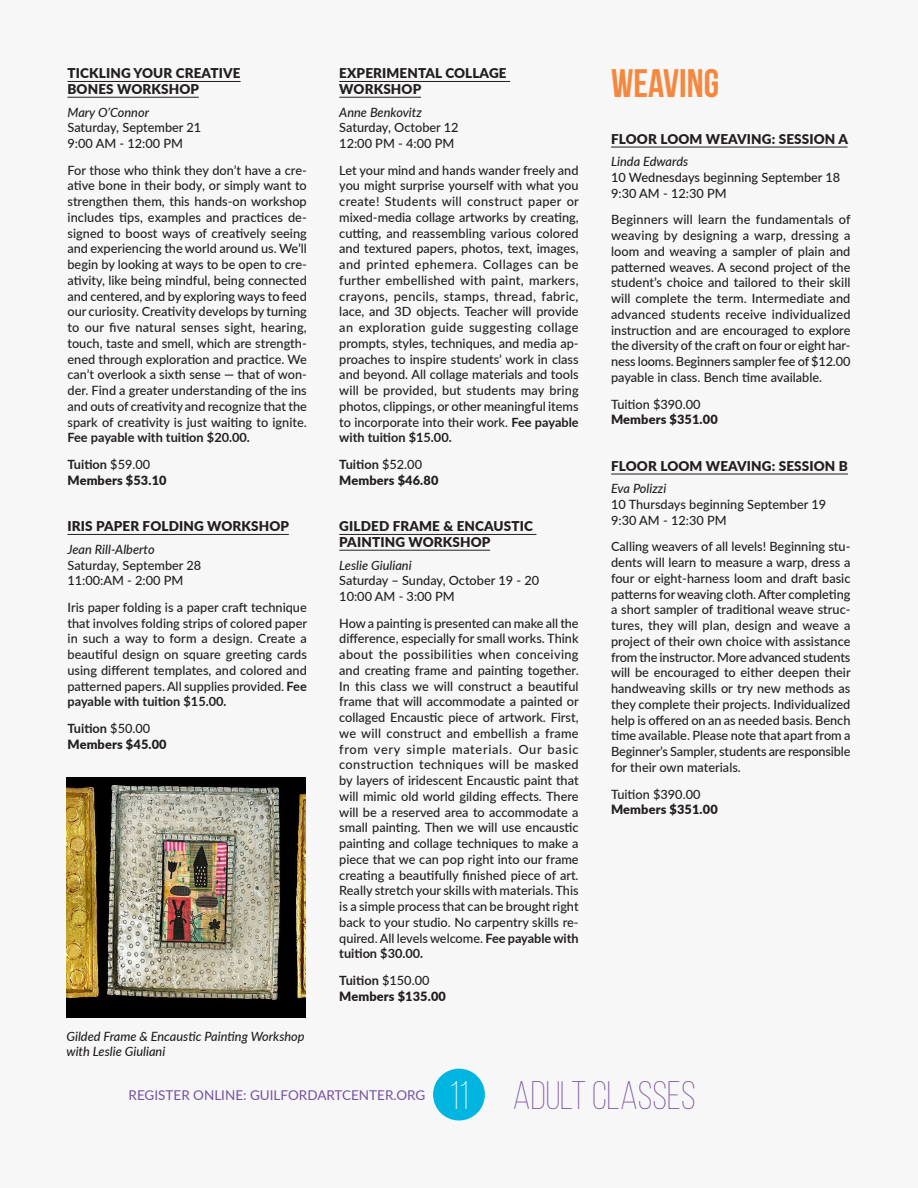
<style>
.page{position:relative;width:918px;height:1188px;background:#f7f7f8}
.page>*{position:absolute;margin:0;border:0;box-sizing:border-box;transform-origin:0 0}
.t1{font:300 39.75px "Bebas Neue";color:#7650a0}
.Category{font:700 39.75px "Bebas Neue";color:#f5883f}
.Class_Title{font:900 13.5px/15.8px "Lato";letter-spacing:.01em;color:#231f20}
.t2{font:13.5px "Lato";color:#7650a0}
.Class_Description{font:500 12.75px/15.8px "Lato";color:#231f20;text-align:justify}
.Class_DayTime{font:500 12.75px "Lato";color:#231f20}
.Class_Instructor{font:italic 500 12.75px/15.8px "Lato";color:#231f20}
.Member_Price{font:900 12.75px "Lato";letter-spacing:.01em;color:#231f20}
.Class_Description-2{font:700 12.75px "Lato";color:#231f20}
.s1{font-weight:700}
.s2{font-weight:500}
.s3{color:#fff}
</style>
<div class="page">
<div style="left:433px;top:1069px;width:52px;height:51px;background:#00b5df;border-radius:50%"></div>
<hr style="left:68px;top:81px;width:173px;height:1px;background:#231f20">
<hr style="left:68px;top:97px;width:131px;height:1px;background:#231f20">
<hr style="left:68px;top:534px;width:221px;height:1px;background:#231f20">
<hr style="left:339px;top:81px;width:171px;height:1px;background:#231f20">
<hr style="left:339px;top:97px;width:82px;height:1px;background:#231f20">
<hr style="left:339px;top:534px;width:197px;height:1px;background:#231f20">
<hr style="left:339px;top:550px;width:151px;height:1px;background:#231f20">
<img style="left:66px;top:778px;width:240px;height:239px">
<hr style="left:611px;top:147px;width:237px;height:1px;background:#231f20">
<hr style="left:611px;top:474px;width:237px;height:1px;background:#231f20">
<p class="Class_Title" style="left:68px;top:65px;width:175px">TICKLING YOUR CREATIVE<br>BONES WORKSHOP</p>
<p class="Class_Instructor" style="left:68px;top:104px;width:83px">Mary O’Connor</p>
<p class="Class_DayTime" style="left:68px;top:119px;width:135px">Saturday, September 21</p>
<p class="Class_DayTime" style="left:68px;top:134px;width:117px">9:00 AM - 12:00 PM</p>
<p class="Class_Description" style="left:68px;top:162px;width:241px">For those who think they don’t have a cre&shy;ative bone in their body, or simply want to strengthen them, this hands-on workshop includes tips, examples and practices de&shy;signed to boost ways of creatively seeing and experiencing the world around us. We’ll begin by looking at ways to be open to cre&shy;ativity, like being mindful, being connected and centered, and by exploring ways to feed our curiosity. Creativity develops by turning to our five natural senses sight, hearing, touch, taste and smell, which are strength&shy;ened through exploration and practice. We can’t overlook a sixth sense — that of won&shy;der. Find a greater understanding of the ins and outs of creativity and recognize that the spark of creativity is just waiting to ignite.<br><span class="s1">Fee payable with tuition $20.00.</span></p>
<p class="Class_Description-2" style="left:68px;top:455px;width:84px">Tuition <span class="s2">$59.00</span></p>
<p class="Member_Price" style="left:68px;top:470px;width:101px">Members $53.10</p>
<p class="Class_Title" style="left:68px;top:518px;width:223px">IRIS PAPER FOLDING WORKSHOP</p>
<p class="Class_Instructor" style="left:68px;top:541px;width:89px">Jean Rill-Alberto</p>
<p class="Class_DayTime" style="left:68px;top:556px;width:135px">Saturday, September 28</p>
<p class="Class_DayTime" style="left:68px;top:572px;width:117px">11:00:AM - 2:00 PM</p>
<p class="Class_Description" style="left:68px;top:599px;width:241px">Iris paper folding is a paper craft technique that involves folding strips of colored paper in such a way to form a design. Create a beautiful design on square greeting cards using different templates, and colored and patterned papers. All supplies provided. <span class="s1">Fee payable with tuition $15.00.</span></p>
<p class="Class_Description-2" style="left:68px;top:719px;width:84px">Tuition <span class="s2">$50.00</span></p>
<p class="Member_Price" style="left:68px;top:734px;width:101px">Members $45.00</p>
<p class="Class_Instructor" style="left:66px;top:1028px;width:240px">Gilded Frame &amp; Encaustic Painting Workshop with Leslie Giuliani</p>
<p class="Class_Title" style="left:339px;top:65px;width:169px">EXPERIMENTAL COLLAGE<br>WORKSHOP</p>
<p class="Class_Instructor" style="left:339px;top:104px;width:84px">Anne Benkovitz</p>
<p class="Class_DayTime" style="left:339px;top:119px;width:121px">Saturday, October 12</p>
<p class="Class_DayTime" style="left:339px;top:134px;width:116px">12:00 PM - 4:00 PM</p>
<p class="Class_Description" style="left:339px;top:162px;width:241px">Let your mind and hands wander freely and you might surprise yourself with what you create! Students will construct paper or mixed-media collage artworks by creating, cutting, and reassembling various colored and textured papers, photos, text, images, and printed ephemera. Collages can be further embellished with paint, markers, crayons, pencils, stamps, thread, fabric, lace, and 3D objects. Teacher will provide an exploration guide suggesting collage prompts, styles, techniques, and media ap&shy;proaches to inspire students’ work in class and beyond. All collage materials and tools will be provided, but students may bring photos, clippings, or other meaningful items to incorporate into their work. <span class="s1">Fee payable with tuition $15.00.</span></p>
<p class="Class_Description-2" style="left:339px;top:455px;width:84px">Tuition <span class="s2">$52.00</span></p>
<p class="Member_Price" style="left:339px;top:470px;width:101px">Members $46.80</p>
<p class="Class_Title" style="left:339px;top:518px;width:195px">GILDED FRAME &amp; ENCAUSTIC<br>PAINTING WORKSHOP</p>
<p class="Class_Instructor" style="left:339px;top:557px;width:74px">Leslie Giuliani</p>
<p class="Class_DayTime" style="left:339px;top:572px;width:201px">Saturday – Sunday, October 19 - 20</p>
<p class="Class_DayTime" style="left:339px;top:587px;width:117px">10:00 AM - 3:00 PM</p>
<p class="Class_Description" style="left:339px;top:615px;width:241px">How a painting is presented can make all the difference, especially for small works. Think about the possibilities when conceiving and creating frame and painting together.<br>In this class we will construct a beautiful frame that will accommodate a painted or collaged Encaustic piece of artwork. First, we will construct and embellish a frame from very simple materials. Our basic construction techniques will be masked by layers of iridescent Encaustic paint that will mimic old world gilding effects. There will be a reserved area to accommodate a small painting. Then we will use encaustic painting and collage techniques to make a piece that we can pop right into our frame creating a beautifully finished piece of art.<br>Really stretch your skills with materials. This is a simple process that can be brought right back to your studio. No carpentry skills re&shy;quired.All levels welcome. <span class="s1">Fee payable with tuition $30.00.</span></p>
<p class="Class_Description-2" style="left:339px;top:971px;width:92px">Tuition <span class="s2">$150.00</span></p>
<p class="Member_Price" style="left:339px;top:986px;width:108px">Members $135.00</p>
<p class="Category" style="left:611px;top:62px;width:110px">WEAVING</p>
<p class="Class_Title" style="left:611px;top:131px;width:238px">FLOOR LOOM WEAVING: SESSION A</p>
<p class="Class_Instructor" style="left:611px;top:153px;width:79px">Linda Edwards</p>
<p class="Class_DayTime" style="left:611px;top:168px;width:231px">10 Wednesdays beginning September 18</p>
<p class="Class_DayTime" style="left:611px;top:184px;width:117px">9:30 AM - 12:30 PM</p>
<p class="Class_Description" style="left:611px;top:211px;width:241px">Beginners will learn the fundamentals of weaving by designing a warp, dressing a loom and weaving a sampler of plain and patterned weaves. A second project of the student’s choice and tailored to their skill will complete the term. Intermediate and advanced students receive individualized instruction and are encouraged to explore the diversity of the craft on four or eight har&shy;ness looms. Beginners sampler fee of $12.00 payable in class. Bench time available.</p>
<p class="Class_Description" style="left:611px;top:395px;width:91px">Tuition $390.00</p>
<p class="Member_Price" style="left:611px;top:410px;width:108px">Members $351.00</p>
<p class="Class_Title" style="left:611px;top:458px;width:238px">FLOOR LOOM WEAVING: SESSION B</p>
<p class="Class_Instructor" style="left:611px;top:480px;width:57px">Eva Polizzi</p>
<p class="Class_DayTime" style="left:611px;top:495px;width:217px">10 Thursdays beginning September 19</p>
<p class="Class_DayTime" style="left:611px;top:511px;width:117px">9:30 AM - 12:30 PM</p>
<p class="Class_Description" style="left:611px;top:538px;width:241px">Calling weavers of all levels! Beginning stu&shy;dents will learn to measure a warp, dress a four or eight-harness loom and draft basic patterns forweaving cloth.After completing a short sampler of traditional weave struc&shy;tures, they will plan, design and weave a project of their own choice with assistance from the instructor. More advanced students will be encouraged to either deepen their handweaving skills or try new methods as they complete their projects. Individualized help is offered on an as needed basis. Bench time available. Please note that apart from a Beginner’s Sampler, students are responsible for their own materials.</p>
<p class="Class_Description" style="left:611px;top:785px;width:91px">Tuition $390.00</p>
<p class="Member_Price" style="left:611px;top:800px;width:108px">Members $351.00</p>
<p class="t2" style="left:129px;top:1085px;width:298px">REGISTER ONLINE: GUILFORDARTCENTER.ORG</p>
<h1 class="t1" style="left:450px;top:1074px;width:248px"><span class="s3">11</span> ADULT CLASSES</h1>
</div>
